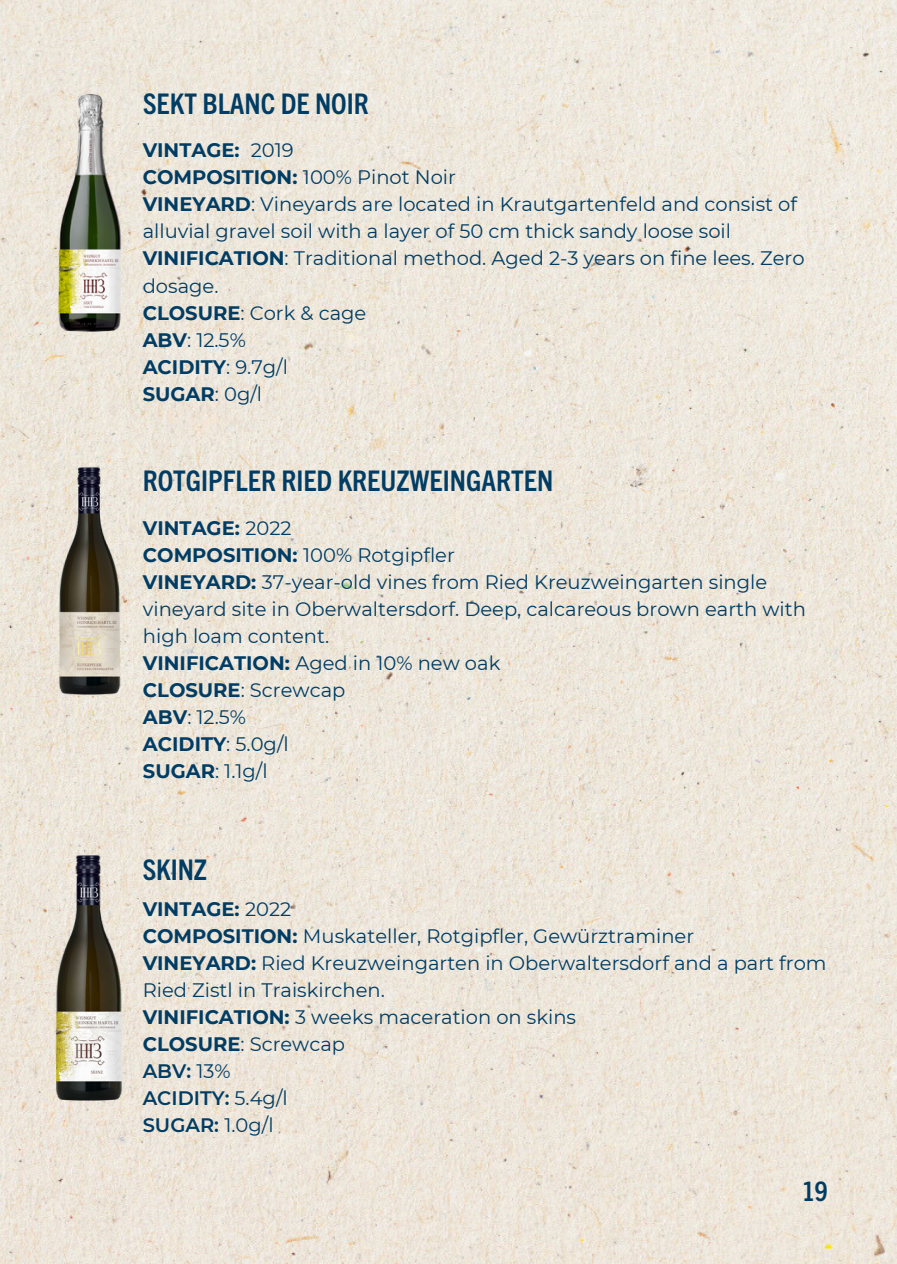
<style>
.page{position:relative;width:897px;height:1264px;background:#fff}
.page>*{position:absolute;margin:0;border:0;box-sizing:border-box;transform-origin:0 0}
.t1{font:700 condensed 28.5px "Trade Gothic Next LT Pro";color:#003c63}
.t2{font:700 condensed 27px "Trade Gothic Next LT Pro";color:#003c63}
.t3{font:19.5px/27px "Montserrat";color:#003c63}
.t4{font:700 19.5px "Montserrat";color:#003c63}
.t5{font:600 19.5px "Montserrat";color:#003c63}
.s1{font-weight:700}
.s2{font-weight:400}
</style>
<div class="page">
<img style="left:0;top:0;width:897px;height:1263px">
<img style="left:45px;top:90px;width:89px;height:245px">
<img style="left:51px;top:457px;width:77px;height:246px">
<img style="left:53px;top:852px;width:73px;height:253px">
<p class="t1" style="left:143px;top:84px;width:227px">SEKT BLANC DE NOIR</p>
<p class="t4" style="left:143px;top:138px;width:98px">VINTAGE:</p>
<p class="t3" style="left:143px;top:137px;width:315px;text-indent:108px">2019<br><span class="s1">COMPOSITION:</span> 100% Pinot Noir</p>
<p class="t3" style="left:143px;top:191px;width:656px"><span class="s1">VINEYARD</span>: Vineyards are located in Krautgartenfeld and consist of alluvial gravel soil with a layer of 50 cm thick sandy loose soil</p>
<p class="t3" style="left:143px;top:245px;width:663px"><span class="s1">VINIFICATION</span>: Traditional method. Aged 2-3 years on fine lees. Zero dosage.</p>
<p class="t3" style="left:143px;top:299px;width:225px"><span class="s1">CLOSURE</span>: Cork &amp; cage</p>
<p class="t3" style="left:143px;top:326px;width:105px"><span class="s1">ABV</span>: 12.5%</p>
<p class="t4" style="left:143px;top:354px;width:147px">ACIDITY<span class="s2">: 9.7g/l</span></p>
<h1 class="t4" style="left:143px;top:381px;width:121px">SUGAR<span class="s2">: 0g/l</span></h1>
<p class="t1" style="left:143px;top:461px;width:412px">ROTGIPFLER RIED KREUZWEINGARTEN</p>
<p class="t4" style="left:143px;top:515px;width:150px">VINTAGE: <span class="s2">2022</span></p>
<p class="t3" style="left:143px;top:541px;width:313px"><span class="s1">COMPOSITION:</span> 100% Rotgipfler</p>
<p class="t3" style="left:143px;top:568px;width:664px"><span class="s1">VINEYARD:</span> 37-year-old vines from Ried Kreuzweingarten single vineyard site in Oberwaltersdorf. Deep, calcareous brown earth with high loam content.</p>
<p class="t3" style="left:143px;top:649px;width:359px"><span class="s1">VINIFICATION:</span> Aged in 10% new oak</p>
<p class="t3" style="left:143px;top:676px;width:204px"><span class="s1">CLOSURE</span>: Screwcap</p>
<p class="t3" style="left:143px;top:703px;width:105px"><span class="s1">ABV</span>: 12.5%</p>
<p class="t4" style="left:143px;top:731px;width:147px">ACIDITY<span class="s2">: 5.0g/l</span></p>
<p class="t3" style="left:143px;top:757px;width:126px"><span class="s1">SUGAR</span>: 1.1g/l</p>
<p class="t1" style="left:143px;top:849px;width:66px">SKINZ</p>
<h1 class="t4" style="left:143px;top:896px;width:150px">VINTAGE: <span class="s2">2022</span></h1>
<p class="t3" style="left:143px;top:922px;width:553px"><span class="s1">COMPOSITION:</span> Muskateller, Rotgipfler, Gewürztraminer</p>
<p class="t3" style="left:143px;top:949px;width:685px"><span class="s1">VINEYARD:</span> Ried Kreuzweingarten in Oberwaltersdorf and a part from<br>Ried Zistl in Traiskirchen.</p>
<p class="t3" style="left:143px;top:1003px;width:435px"><span class="s1">VINIFICATION:</span> 3 weeks maceration on skins</p>
<p class="t3" style="left:143px;top:1030px;width:204px"><span class="s1">CLOSURE</span>: Screwcap</p>
<p class="t5" style="left:143px;top:1058px;width:89px">ABV: <span class="s2">13%</span></p>
<p class="t5" style="left:143px;top:1085px;width:147px">ACIDITY: <span class="s2">5.4g/l</span></p>
<p class="t5" style="left:143px;top:1112px;width:132px">SUGAR: <span class="s2">1.0g/l</span></p>
<p class="t2" style="left:802px;top:1172px;width:27px">19</p>
</div>
